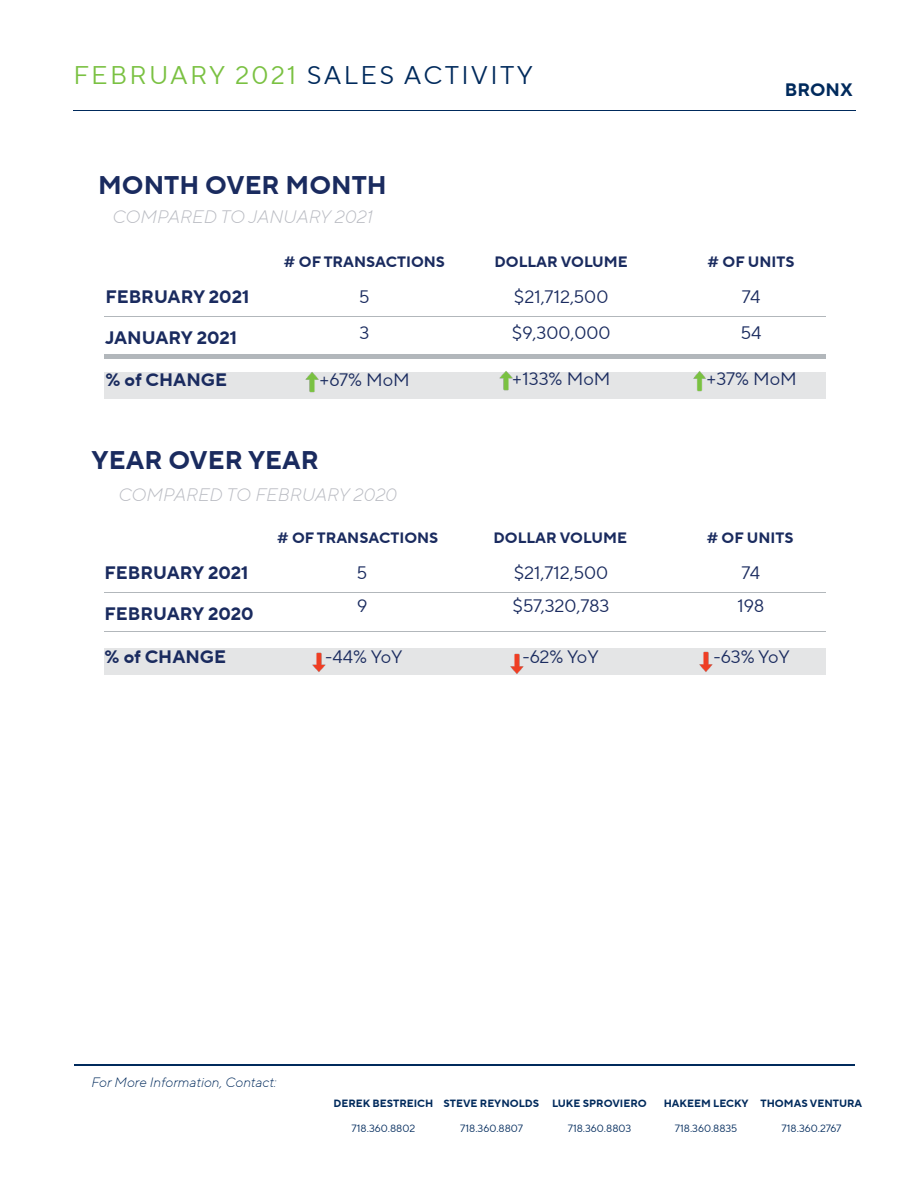
<style>
.page{position:relative;width:918px;height:1188px;background:#fff}
.page>*{position:absolute;margin:0;border:0;box-sizing:border-box;transform-origin:0 0}
.t1{font:700 25.5px "TT Norms Pro";color:#1a2b5f}
.t2{font:25.5px "TT Norms Pro";letter-spacing:.09em;color:#002a5c}
.t3{font:18px "TT Norms Pro";color:#1a2b5f}
.t4{font:700 18px "TT Norms Pro";color:#1a2b5f}
.t5{font:italic 300 18px "TT Norms Pro";color:#b9bbc2}
.t6{font:700 18px "TT Norms Pro";color:#002a5c}
.t7{font:700 15px "TT Norms Pro";color:#1a2b5f}
.t8{font:italic 300 13.5px "TT Norms Pro";color:#002a5c}
.t9{font:700 10.5px "TT Norms Pro";color:#002a5c}
.t10{font:10.5px "TT Norms Pro";color:#002a5c}
.s1{color:#7ac142}
</style>
<div class="page">
<hr style="left:75px;top:1065px;width:780px;height:1px;background:#002a5c">
<hr style="left:73px;top:110px;width:783px;height:1px;background:#002a5c">
<div style="left:105px;top:372px;width:721px;height:27px;background:#e4e5e6"></div>
<hr style="left:105px;top:316px;width:721px;height:1px;background:#b2b7bb">
<hr style="left:105px;top:355px;width:721px;height:4px;background:#b2b7bb">
<div style="left:104px;top:648px;width:722px;height:27px;background:#e4e5e6"></div>
<hr style="left:104px;top:592px;width:722px;height:1px;background:#b2b7bb">
<hr style="left:104px;top:631px;width:722px;height:1px;background:#b2b7bb">
<img style="left:312px;top:652px;width:14px;height:20px">
<img style="left:510px;top:653px;width:14px;height:21px">
<img style="left:699px;top:651px;width:14px;height:21px">
<img style="left:305px;top:372px;width:14px;height:21px">
<img style="left:499px;top:371px;width:14px;height:20px">
<img style="left:693px;top:371px;width:13px;height:21px">
<h1 class="t2" style="left:73px;top:56px;width:461px"><span class="s1">FEBRUARY 2021</span> SALES ACTIVITY</h1>
<h1 class="t1" style="left:98px;top:166px;width:290px">MONTH OVER MONTH</h1>
<p class="t6" style="left:785px;top:77px;width:69px">BRONX</p>
<p class="t5" style="left:113px;top:204px;width:262px">COMPARED TO JANUARY 2021</p>
<p class="t7" style="left:284px;top:250px;width:163px"># OF TRANSACTIONS</p>
<p class="t7" style="left:494px;top:250px;width:135px">DOLLAR VOLUME</p>
<p class="t7" style="left:708px;top:250px;width:88px"># OF UNITS</p>
<p class="t4" style="left:105px;top:283px;width:145px">FEBRUARY 2021</p>
<p class="t4" style="left:105px;top:324px;width:133px">JANUARY 2021</p>
<p class="t4" style="left:105px;top:367px;width:123px">% of CHANGE</p>
<p class="t3" style="left:359px;top:283px;width:12px">5</p>
<p class="t3" style="left:514px;top:283px;width:96px">$21,712,500</p>
<p class="t3" style="left:742px;top:283px;width:20px">74</p>
<p class="t3" style="left:360px;top:320px;width:11px">3</p>
<p class="t3" style="left:512px;top:320px;width:100px">$9,300,000</p>
<p class="t3" style="left:741px;top:320px;width:22px">54</p>
<p class="t3" style="left:319px;top:367px;width:92px">+67% MoM</p>
<p class="t3" style="left:512px;top:366px;width:100px">+133% MoM</p>
<p class="t3" style="left:706px;top:366px;width:92px">+37% MoM</p>
<h1 class="t1" style="left:92px;top:441px;width:229px">YEAR OVER YEAR</h1>
<p class="t5" style="left:118px;top:482px;width:280px">COMPARED TO FEBRUARY 2020</p>
<p class="t4" style="left:105px;top:559px;width:145px">FEBRUARY 2021</p>
<p class="t4" style="left:105px;top:600px;width:151px">FEBRUARY 2020</p>
<p class="t4" style="left:105px;top:643px;width:123px">% of CHANGE</p>
<p class="t7" style="left:277px;top:527px;width:163px"># OF TRANSACTIONS</p>
<p class="t7" style="left:494px;top:527px;width:135px">DOLLAR VOLUME</p>
<p class="t7" style="left:707px;top:527px;width:88px"># OF UNITS</p>
<p class="t3" style="left:357px;top:560px;width:12px">5</p>
<p class="t3" style="left:514px;top:560px;width:96px">$21,712,500</p>
<p class="t3" style="left:742px;top:560px;width:20px">74</p>
<p class="t3" style="left:357px;top:593px;width:12px">9</p>
<p class="t3" style="left:513px;top:593px;width:98px">$57,320,783</p>
<p class="t3" style="left:737px;top:593px;width:29px">198</p>
<p class="t3" style="left:325px;top:644px;width:79px">-44% YoY</p>
<p class="t3" style="left:522px;top:644px;width:78px">-62% YoY</p>
<p class="t3" style="left:714px;top:644px;width:78px">-63% YoY</p>
<p class="t8" style="left:92px;top:1073px;width:187px">For More Information, Contact:</p>
<p class="t9" style="left:334px;top:1095px;width:101px">DEREK BESTREICH</p>
<p class="t10" style="left:352px;top:1121px;width:65px">718.360.8802</p>
<p class="t9" style="left:444px;top:1095px;width:97px">STEVE REYNOLDS</p>
<p class="t10" style="left:460px;top:1121px;width:64px">718.360.8807</p>
<p class="t9" style="left:552px;top:1095px;width:96px">LUKE SPROVIERO</p>
<p class="t10" style="left:568px;top:1121px;width:65px">718.360.8803</p>
<p class="t9" style="left:664px;top:1095px;width:86px">HAKEEM LECKY</p>
<p class="t10" style="left:675px;top:1121px;width:64px">718.360.8835</p>
<p class="t9" style="left:761px;top:1095px;width:103px">THOMAS VENTURA</p>
<p class="t10" style="left:782px;top:1121px;width:61px">718.360.2767</p>
</div>
